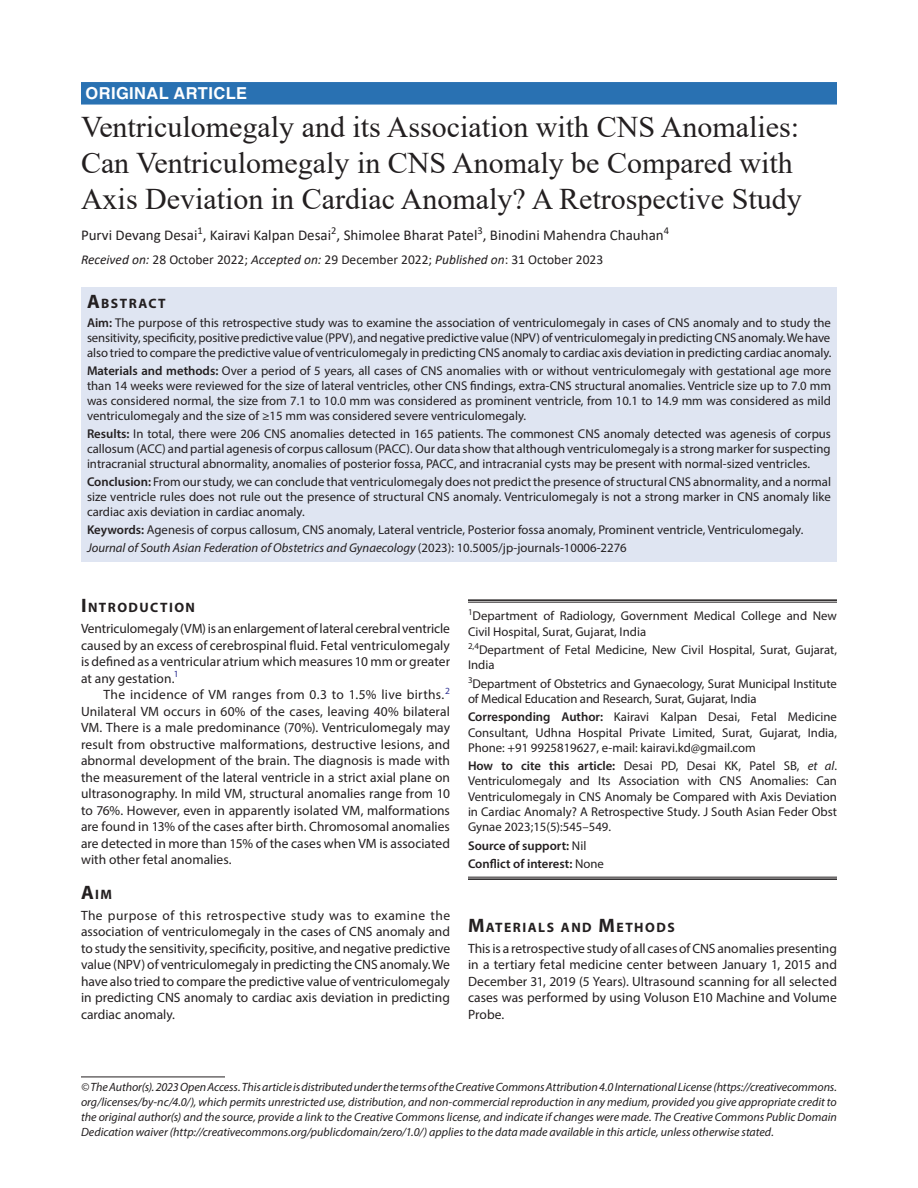
<style>
.page{position:relative;width:918px;height:1188px;background:#fff}
.page>*{position:absolute;margin:0;border:0;box-sizing:border-box;transform-origin:0 0}
.t1{font:30px/36px "Times New Roman";color:#231f20}
.ArticleType{font:700 16.5px "Helvetica LT Std";letter-spacing:.025em;color:#fff}
.AuthorName{font:15px "Calibri";color:#231f20}
.Head-1{font:700 13.65px "Myriad Pro";letter-spacing:.105em;color:#231f20}
.Head-1-first{font:700 13.65px "Myriad Pro";letter-spacing:.105em;color:#231f20}
.AbstractTitle{font:700 13.65px "Myriad Pro";letter-spacing:.105em;color:#231f20}
.Para-NoIndent{font:13.5px/16.5px "Myriad Pro";color:#231f20;text-align:justify}
.Para-Indent{font:13.5px/16.5px "Myriad Pro";letter-spacing:.005em;color:#231f20;text-align:justify}
.PAS_History{font:13.5px "Calibri";color:#231f20}
.Abstract-Para-first{font:12.75px/15px "Myriad Pro";color:#231f20;text-align:justify}
.How_to_Cite{font:12.75px/15.3px "Myriad Pro";color:#231f20;text-align:justify}
.Affiliation{font:12.75px/15.3px "Myriad Pro";letter-spacing:-.01em;color:#231f20}
.Corresponding_Author{font:12.75px/15.3px "Myriad Pro";color:#231f20;text-align:justify}
.Keywords{font:12.75px "Myriad Pro";color:#231f20}
.JT_DOI{font:italic 12.75px "Myriad Pro";color:#231f20}
.Affiliation-first{font:12.75px/15.3px "Myriad Pro";color:#231f20}
.COI{font:600 12.75px "Myriad Pro";color:#231f20}
.Source{font:600 12.75px "Myriad Pro";color:#231f20}
.FootNote{font:italic 12px/15px "Myriad Pro";color:#231f20;text-align:justify}
.s1{font-style:italic}
.s2{font-size:19.5px}
.s3{font-weight:600}
.s4{font-style:normal}
.s5{font-weight:400}
</style>
<div class="page">
<div style="left:81px;top:82px;width:756px;height:23px;background:#2971b2"></div>
<div style="left:81px;top:287px;width:756px;height:26px;background:#dfe5f2"></div>
<div style="left:81px;top:312px;width:756px;height:54px;background:#dfe5f2"></div>
<div style="left:81px;top:360px;width:756px;height:69px;background:#dfe5f2"></div>
<div style="left:81px;top:423px;width:756px;height:54px;background:#dfe5f2"></div>
<div style="left:81px;top:471px;width:756px;height:54px;background:#dfe5f2"></div>
<div style="left:81px;top:519px;width:756px;height:24px;background:#dfe5f2"></div>
<div style="left:81px;top:537px;width:756px;height:24px;background:#dfe5f2"></div>
<hr style="left:468px;top:599px;width:369px;height:2px;background:#231f20">
<hr style="left:468px;top:602px;width:369px;height:1px;background:#231f20">
<hr style="left:468px;top:877px;width:369px;height:1px;background:#231f20">
<hr style="left:468px;top:878px;width:369px;height:2px;background:#231f20">
<hr style="left:81px;top:1077px;width:144px;height:1px;background:#231f20">
<p class="ArticleType" style="left:86px;top:83px;width:163px">ORIGINAL ARTICLE</p>
<p class="t1" style="left:81px;top:108px;width:722px">Ventriculomegaly and its Association with CNS Anomalies:<br>Can Ventriculomegaly in CNS Anomaly be Compared with<br>Axis Deviation in Cardiac Anomaly? A Retrospective Study</p>
<p class="AuthorName" style="left:81px;top:225px;width:590px">Purvi Devang Desai<sup>1</sup>, Kairavi Kalpan Desai<sup>2</sup>, Shimolee Bharat Patel<sup>3</sup>, Binodini Mahendra Chauhan<sup>4</sup></p>
<p class="PAS_History" style="left:81px;top:250px;width:524px"><span class="s1">Received on:</span> 28 October 2022; <span class="s1">Accepted on:</span> 29 December 2022; <span class="s1">Published on</span>: 31 October 2023</p>
<p class="AbstractTitle" style="left:87px;top:294px;width:80px"><span class="s2">A</span>BSTRACT</p>
<p class="Abstract-Para-first" style="left:87px;top:315px;width:746px"><span class="s3">Aim:</span> The purpose of this retrospective study was to examine the association of ventriculomegaly in cases of CNS anomaly and to study the sensitivity, specificity, positive predictive value (PPV), and negative predictive value (NPV) of ventriculomegaly in predicting CNS anomaly. We have also tried to compare the predictive value of ventriculomegaly in predicting CNS anomaly to cardiac axis deviation in predicting cardiac anomaly.</p>
<p class="Abstract-Para-first" style="left:87px;top:363px;width:746px"><span class="s3">Materials and methods:</span> Over a period of 5 years, all cases of CNS anomalies with or without ventriculomegaly with gestational age more than 14 weeks were reviewed for the size of lateral ventricles, other CNS findings, extra-CNS structural anomalies. Ventricle size up to 7.0 mm was considered normal, the size from 7.1 to 10.0 mm was considered as prominent ventricle, from 10.1 to 14.9 mm was considered as mild ventriculomegaly and the size of ≥15 mm was considered severe ventriculomegaly.</p>
<p class="Abstract-Para-first" style="left:87px;top:426px;width:746px"><span class="s3">Results:</span> In total, there were 206 CNS anomalies detected in 165 patients. The commonest CNS anomaly detected was agenesis of corpus callosum (ACC) and partial agenesis of corpus callosum (PACC). Our data show that although ventriculomegaly is a strong marker for suspecting intracranial structural abnormality, anomalies of posterior fossa, PACC, and intracranial cysts may be present with normal-sized ventricles.</p>
<p class="Abstract-Para-first" style="left:87px;top:474px;width:746px"><span class="s3">Conclusion:</span> From our study, we can conclude that ventriculomegaly does not predict the presence of structural CNS abnormality, and a normal size ventricle rules does not rule out the presence of structural CNS anomaly. Ventriculomegaly is not a strong marker in CNS anomaly like cardiac axis deviation in cardiac anomaly.</p>
<p class="Keywords" style="left:87px;top:522px;width:718px"><span class="s3">Keywords:</span> Agenesis of corpus callosum, CNS anomaly, Lateral ventricle, Posterior fossa anomaly, Prominent ventricle, Ventriculomegaly.</p>
<p class="JT_DOI" style="left:87px;top:540px;width:541px">Journal of South Asian Federation of Obstetrics and Gynaecology <span class="s4">(2023): 10.5005/jp-journals-10006-2276</span></p>
<p class="Head-1-first" style="left:81px;top:599px;width:116px"><span class="s2">I</span>NTRODUCTION</p>
<p class="Para-NoIndent" style="left:81px;top:620px;width:371px">Ventriculomegaly (VM) is an enlargement of lateral cerebral ventricle caused by an excess of cerebrospinal fluid. Fetal ventriculomegaly is defined as a ventricular atrium which measures 10 mm or greater at any gestation.<sup>1</sup></p>
<p class="Para-Indent" style="left:81px;top:686px;width:371px;text-indent:22px">The incidence of VM ranges from 0.3 to 1.5% live births.<sup>2<br></sup>Unilateral VM occurs in 60% of the cases, leaving 40% bilateral VM. There is a male predominance (70%). Ventriculomegaly may result from obstructive malformations, destructive lesions, and abnormal development of the brain. The diagnosis is made with the measurement of the lateral ventricle in a strict axial plane on ultrasonography. In mild VM, structural anomalies range from 10 to 76%. However, even in apparently isolated VM, malformations are found in 13% of the cases after birth. Chromosomal anomalies are detected in more than 15% of the cases when VM is associated with other fetal anomalies.</p>
<p class="Head-1" style="left:81px;top:885px;width:33px"><span class="s2">A</span>IM</p>
<p class="Para-NoIndent" style="left:81px;top:907px;width:371px">The purpose of this retrospective study was to examine the association of ventriculomegaly in the cases of CNS anomaly and to study the sensitivity, specificity, positive, and negative predictive value (NPV) of ventriculomegaly in predicting the CNS anomaly. We have also tried to compare the predictive value of ventriculomegaly in predicting CNS anomaly to cardiac axis deviation in predicting cardiac anomaly.</p>
<p class="Head-1" style="left:468px;top:918px;width:208px"><span class="s2">M</span>ATERIALS AND <span class="s2">M</span>ETHODS</p>
<p class="Affiliation-first" style="left:468px;top:608px;width:370px"><sup>1</sup>Department of Radiology, Government Medical College and New<br>Civil Hospital, Surat, Gujarat, India</p>
<p class="Affiliation" style="left:468px;top:642px;width:370px"><sup>2,4</sup>Department of Fetal Medicine, New Civil Hospital, Surat, Gujarat,<br>India</p>
<p class="Affiliation" style="left:468px;top:675px;width:370px"><sup>3</sup>Department of Obstetrics and Gynaecology, Surat Municipal Institute of Medical Education and Research, Surat, Gujarat, India</p>
<p class="Corresponding_Author" style="left:468px;top:709px;width:371px"><span class="s3">Corresponding Author:</span> Kairavi Kalpan Desai, Fetal Medicine Consultant, Udhna Hospital Private Limited, Surat, Gujarat, India, Phone: +91 9925819627, e-mail: kairavi.kd@gmail.com</p>
<p class="How_to_Cite" style="left:468px;top:758px;width:371px"><span class="s3">How to cite this article:</span> Desai PD, Desai KK, Patel SB, <span class="s1">et al</span>.<br>Ventriculomegaly and Its Association with CNS Anomalies: Can Ventriculomegaly in CNS Anomaly be Compared with Axis Deviation in Cardiac Anomaly? A Retrospective Study. J South Asian Feder Obst Gynae 2023;15(5):545–549.</p>
<p class="Source" style="left:468px;top:837px;width:120px">Source of support: <span class="s5">Nil</span></p>
<p class="COI" style="left:468px;top:856px;width:137px">Conflict of interest: <span class="s5">None</span></p>
<p class="Para-NoIndent" style="left:468px;top:940px;width:371px">This is a retrospective study of all cases of CNS anomalies presenting in a tertiary fetal medicine center between January 1, 2015 and December 31, 2019 (5 Years). Ultrasound scanning for all selected cases was performed by using Voluson E10 Machine and Volume Probe.</p>
<p class="FootNote" style="left:81px;top:1079px;width:758px">© The Author(s). 2023 Open Access. This article is distributed under the terms of the Creative Commons Attribution 4.0 International License (https://creativecommons. org/licenses/by-nc/4.0/), which permits unrestricted use, distribution, and non-commercial reproduction in any medium, provided you give appropriate credit to the original author(s) and the source, provide a link to the Creative Commons license, and indicate if changes were made. The Creative Commons Public Domain Dedication waiver (http://creativecommons.org/publicdomain/zero/1.0/) applies to the data made available in this article, unless otherwise stated.</p>
</div>
